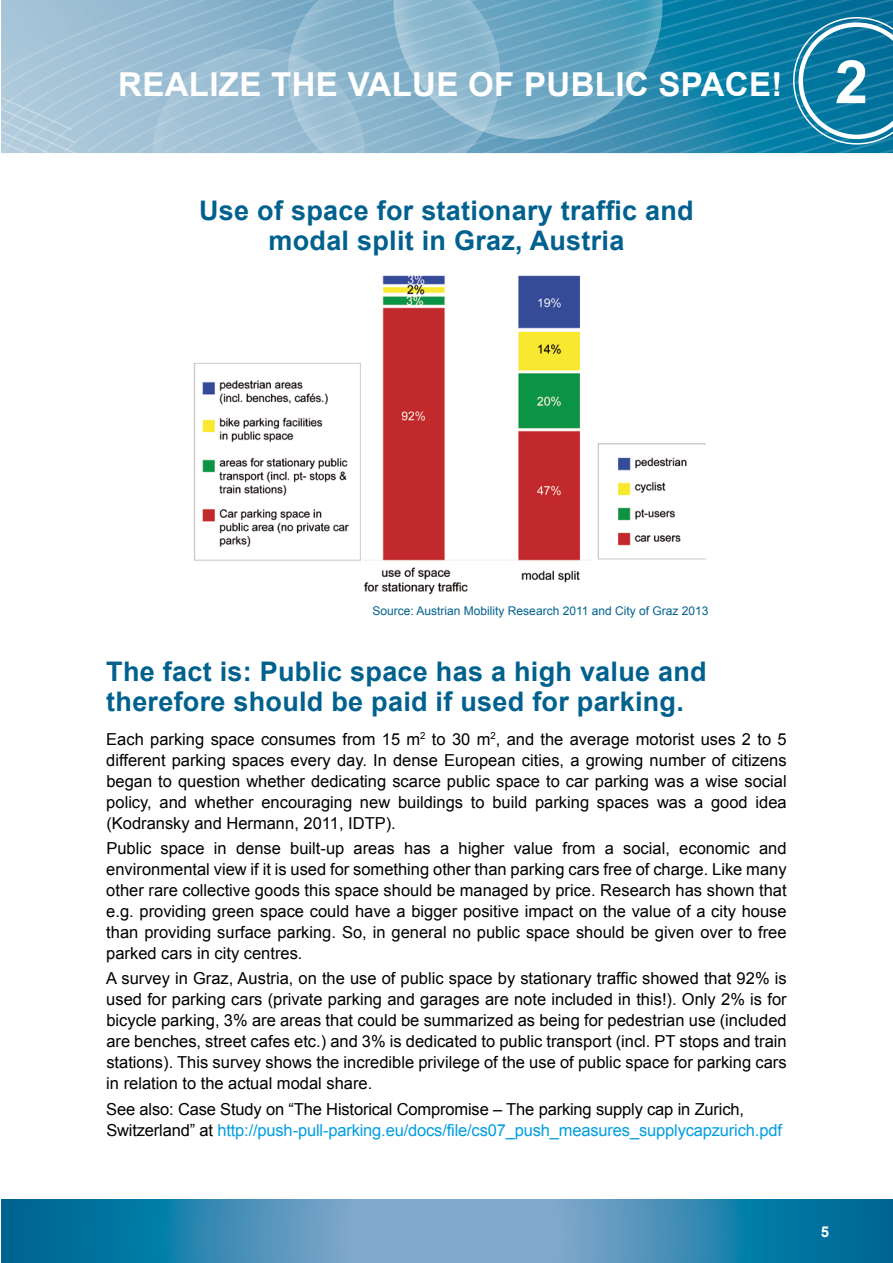
<style>
.page{position:relative;width:893px;height:1263px;background:#fff}
.page>*{position:absolute;margin:0;border:0;box-sizing:border-box;transform-origin:0 0}
.t1{font:700 33px "Arial";letter-spacing:.01em;color:#fff}
.t2{font:700 27px/30px "Arial";letter-spacing:.01em;color:#00618e}
.t3{font:16.5px/21px "Arial";color:#000;text-align:justify}
.t4{font:700 15px "Arial";color:#fff}
.t5{font:12px "Arial";color:#00618e}
.s1{color:#009ee0}
</style>
<div class="page">
<svg style="left:1px;top:1199px;width:892px;height:64px;background:#3d8bb3"></svg>
<img style="left:194px;top:275px;width:512px;height:320px">
<svg style="left:1px;top:0;width:892px;height:153px;background:#6ca8c3"></svg>
<h1 class="t1" style="left:118px;top:63px;width:296px">Realize the value</h1>
<h1 class="t1" style="left:468px;top:63px;width:316px">of pu blic space!</h1>
<h2 class="t2" style="left:199px;top:196px;width:496px;text-align:center">Use of space for stationary traffic and modal split in Graz, Austria</h2>
<p class="t5" style="left:373px;top:603px;width:337px">Source: Austrian Mobility Research 2011 and City of Graz 2013</p>
<h2 class="t2" style="left:106px;top:657px;width:602px">The fact is: Public space has a high value and therefore should be paid if used for parking.</h2>
<p class="t3" style="left:106px;top:729px;width:682px">Each parking space consumes from 15 m<sup>2</sup> to 30 m<sup>2</sup>, and the average motorist uses 2 to 5 different parking spaces every day. In dense European cities, a growing number of citizens began to question whether dedicating scarce public space to car parking was a wise social policy, and whether encouraging new buildings to build parking spaces was a good idea (Kodransky and Hermann, 2011, IDTP).</p>
<p class="t3" style="left:106px;top:838px;width:682px">Public space in dense built-up areas has a higher value from a social, economic and environmental view if it is used for something other than parking cars free of charge. Like many other rare collective goods this space should be managed by price. Research has shown that e.g. providing green space could have a bigger positive impact on the value of a city house than providing surface parking. So, in general no public space should be given over to free parked cars in city centres.</p>
<p class="t3" style="left:106px;top:968px;width:682px">A survey in Graz, Austria, on the use of public space by stationary traffic showed that 92% is used for parking cars (private parking and garages are note included in this!). Only 2% is for bicycle parking, 3% are areas that could be summarized as being for pedestrian use (included are benches, street cafes etc.) and 3% is dedicated to public transport (incl. PT stops and train stations). This survey shows the incredible privilege of the use of public space for parking cars in relation to the actual modal share.</p>
<p class="t3" style="left:106px;top:1098px;width:677px">See also: Case Study on “The Historical Compromise – The parking supply cap in Zurich,<br>Switzerland” at <span class="s1">http://push-pull-parking.eu/docs/file/cs07_push_measures_supplycapzurich.pdf</span></p>
<p class="t4" style="left:821px;top:1221px;width:10px">5</p>
</div>
